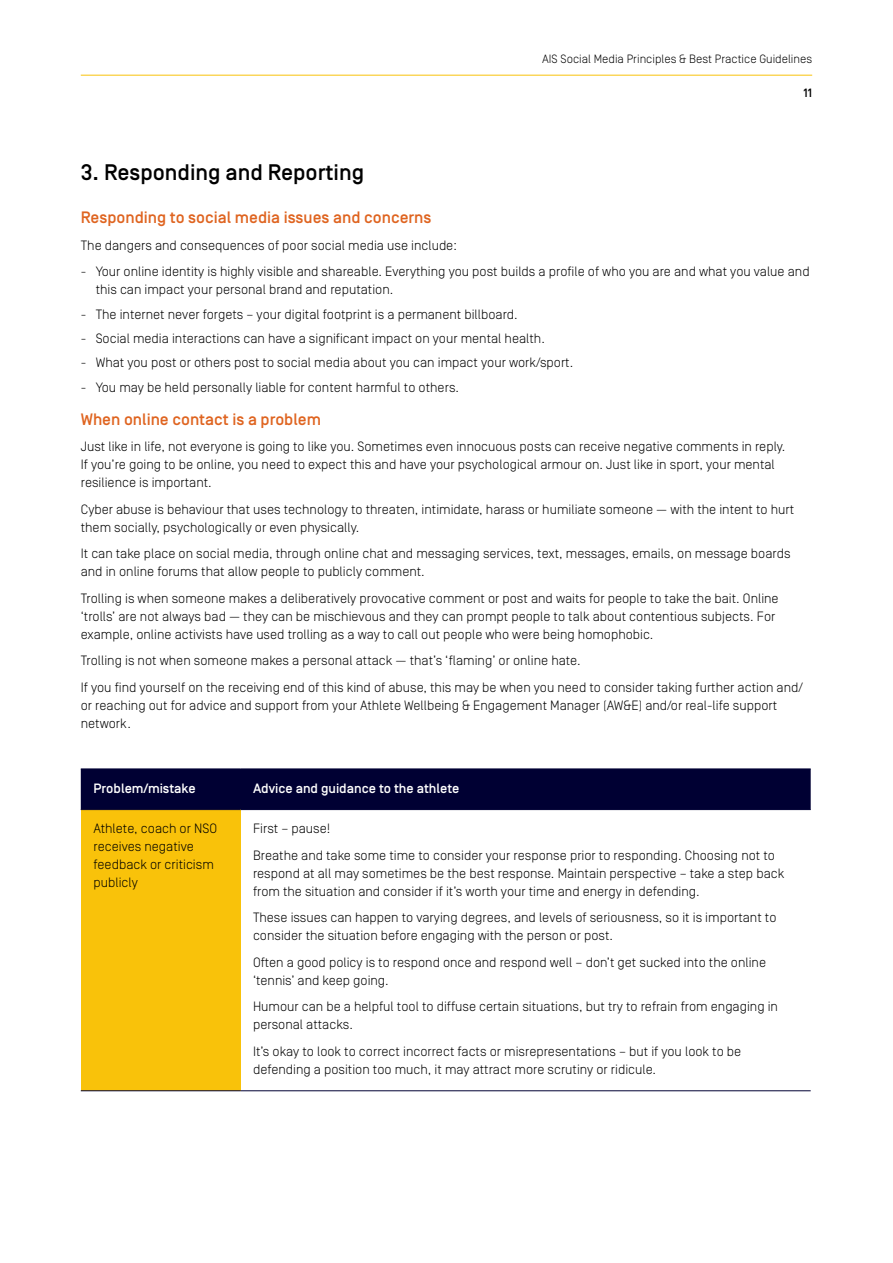
<style>
.page{position:relative;width:893px;height:1263px;background:#fff}
.page>*{position:absolute;margin:0;border:0;box-sizing:border-box;transform-origin:0 0}
.Heading_2{font:500 22.5px "Simplon Norm";color:#000}
.Heading_3{font:500 16.5px "Simplon Norm";color:#df6420}
.Body{font:300 13.5px/18px "Simplon Norm";color:#000}
.Bullets{font:300 13.5px/18px "Simplon Norm";color:#000}
.Body-2{font:500 13.5px "Simplon Norm";color:#fff}
.t1{font:300 12px "Simplon Norm";color:#000}
.t2{font:500 12px "Simplon Norm";color:#000}
</style>
<div class="page">
<hr style="left:81px;top:75px;width:731px;height:1px;background:#f9c20a">
<div style="left:81px;top:770px;width:730px;height:39px;background:#003"></div>
<div style="left:81px;top:809px;width:159px;height:282px;background:#f9c20a"></div>
<hr style="left:81px;top:769px;width:159px;height:1px;background:#003">
<hr style="left:240px;top:769px;width:571px;height:1px;background:#003">
<hr style="left:81px;top:809px;width:159px;height:1px;background:#003">
<hr style="left:240px;top:809px;width:571px;height:1px;background:#003">
<hr style="left:81px;top:1090px;width:159px;height:1px;background:#003">
<hr style="left:240px;top:1090px;width:571px;height:1px;background:#003">
<p class="t1" style="left:542px;top:53px;width:271px">AIS Social Media Principles &amp; Best Practice Guidelines</p>
<p class="t2" style="left:804px;top:87px;width:10px">11</p>
<h2 class="Heading_2" style="left:81px;top:160px;width:285px">3. Responding and Reporting</h2>
<p class="Heading_3" style="left:81px;top:209px;width:352px">Responding to social media issues and concerns</p>
<p class="Body" style="left:81px;top:236px;width:378px">The dangers and consequences of poor social media use include:</p>
<p class="Bullets" style="left:96px;top:263px;width:715px;text-indent:-15px">- Your online identity is highly visible and shareable. Everything you post builds a profile of who you are and what you value and this can impact your personal brand and reputation.</p>
<p class="Bullets" style="left:81px;top:305px;width:438px">- The internet never forgets – your digital footprint is a permanent billboard.</p>
<p class="Bullets" style="left:81px;top:330px;width:466px">- Social media interactions can have a significant impact on your mental health.</p>
<p class="Bullets" style="left:81px;top:354px;width:494px">- What you post or others post to social media about you can impact your work/sport.</p>
<p class="Bullets" style="left:81px;top:378px;width:380px">- You may be held personally liable for content harmful to others.</p>
<p class="Heading_3" style="left:81px;top:410px;width:242px">When online contact is a problem</p>
<p class="Body" style="left:81px;top:438px;width:706px">Just like in life, not everyone is going to like you. Sometimes even innocuous posts can receive negative comments in reply.<br>If you’re going to be online, you need to expect this and have your psychological armour on. Just like in sport, your mental resilience is important.</p>
<p class="Body" style="left:81px;top:500px;width:715px">Cyber abuse is behaviour that uses technology to threaten, intimidate, harass or humiliate someone — with the intent to hurt them socially, psychologically or even physically.</p>
<p class="Body" style="left:81px;top:545px;width:711px">It can take place on social media, through online chat and messaging services, text, messages, emails, on message boards and in online forums that allow people to publicly comment.</p>
<p class="Body" style="left:81px;top:589px;width:699px">Trolling is when someone makes a deliberatively provocative comment or post and waits for people to take the bait. Online ‘trolls’ are not always bad — they can be mischievous and they can prompt people to talk about contentious subjects. For example, online activists have used trolling as a way to call out people who were being homophobic.</p>
<p class="Body" style="left:81px;top:652px;width:501px">Trolling is not when someone makes a personal attack — that’s ‘flaming’ or online hate.</p>
<p class="Body" style="left:81px;top:678px;width:724px">If you find yourself on the receiving end of this kind of abuse, this may be when you need to consider taking further action and/ or reaching out for advice and support from your Athlete Wellbeing &amp; Engagement Manager (AW&amp;E) and/or real-life support network.</p>
<p class="Body-2" style="left:94px;top:781px;width:104px">Problem/mistake</p>
<p class="Body-2" style="left:253px;top:781px;width:208px">Advice and guidance to the athlete</p>
<p class="Body" style="left:94px;top:820px;width:125px">Athlete, coach or NSO receives negative feedback or criticism publicly</p>
<p class="Body" style="left:253px;top:820px;width:79px">First – pause!</p>
<p class="Body" style="left:253px;top:846px;width:533px">Breathe and take some time to consider your response prior to responding. Choosing not to respond at all may sometimes be the best response. Maintain perspective – take a step back from the situation and consider if it’s worth your time and energy in defending.</p>
<p class="Body" style="left:253px;top:909px;width:525px">These issues can happen to varying degrees, and levels of seriousness, so it is important to consider the situation before engaging with the person or post.</p>
<p class="Body" style="left:253px;top:953px;width:515px">Often a good policy is to respond once and respond well – don’t get sucked into the online ‘tennis’ and keep going.</p>
<p class="Body" style="left:253px;top:998px;width:526px">Humour can be a helpful tool to diffuse certain situations, but try to refrain from engaging in personal attacks.</p>
<p class="Body" style="left:253px;top:1042px;width:490px">It’s okay to look to correct incorrect facts or misrepresentations – but if you look to be defending a position too much, it may attract more scrutiny or ridicule.</p>
</div>
